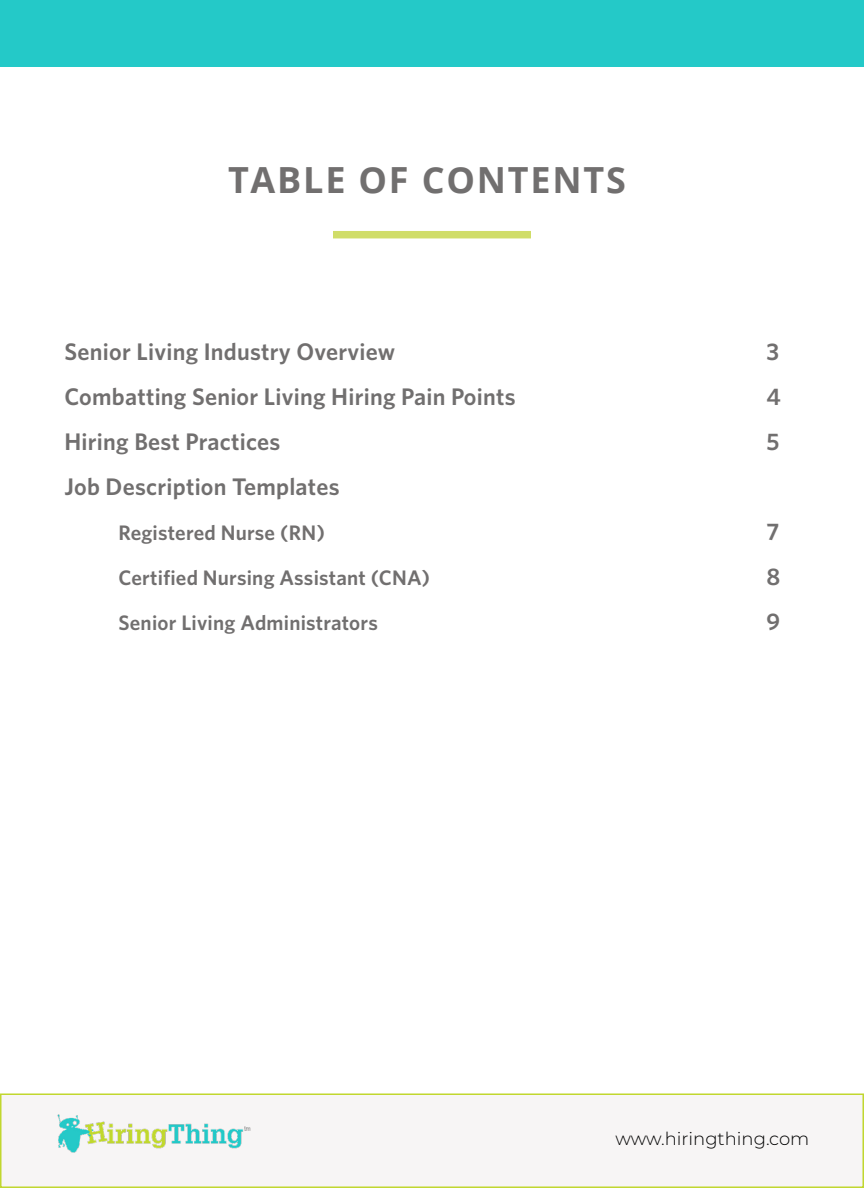
<style>
.page{position:relative;width:864px;height:1188px;background:#fff}
.page>*{position:absolute;margin:0;border:0;box-sizing:border-box;transform-origin:0 0}
.t1{font:700 36px "Open Sans";letter-spacing:.05em;color:#716f6f}
.t2{font:600 24px "Whitney HTF";letter-spacing:.01em;color:#716f6f}
.t3{font:600 21px "Whitney HTF";letter-spacing:.01em;color:#716f6f}
.t4{font:300 18px "Montserrat";color:#000}
</style>
<div class="page">
<div style="left:1px;top:1094px;width:862px;height:93px;background:#f7f5f5"></div>
<div style="left:0;top:1094px;width:864px;height:94px;border:2px solid #c1d72f"></div>
<img style="left:57px;top:1114px;width:194px;height:39px">
<div style="left:0;top:0;width:864px;height:66px;background:#24c9c8"></div>
<div style="left:333px;top:231px;width:198px;height:7px;background:#d0dd68"></div>
<h1 class="t1" style="left:228px;top:154px;width:400px">TABLE OF CONTENTS</h1>
<p class="t2" style="left:64px;top:337px;width:332px">Senior Living Industry Overview</p>
<p class="t2" style="left:767px;top:337px;width:14px">3</p>
<p class="t2" style="left:64px;top:382px;width:453px">Combatting Senior Living Hiring Pain Points</p>
<p class="t2" style="left:766px;top:382px;width:16px">4</p>
<p class="t2" style="left:64px;top:427px;width:217px">Hiring Best Practices</p>
<p class="t2" style="left:767px;top:427px;width:14px">5</p>
<p class="t2" style="left:64px;top:472px;width:277px">Job Description Templates</p>
<p class="t3" style="left:118px;top:520px;width:208px">Registered Nurse (RN)</p>
<p class="t2" style="left:766px;top:517px;width:14px">7</p>
<p class="t3" style="left:118px;top:565px;width:313px">Certified Nursing Assistant (CNA)</p>
<p class="t2" style="left:766px;top:562px;width:15px">8</p>
<p class="t3" style="left:118px;top:610px;width:261px">Senior Living Administrators</p>
<p class="t2" style="left:766px;top:607px;width:15px">9</p>
<p class="t4" style="left:615px;top:1126px;width:196px">www.hiringthing.com</p>
</div>
